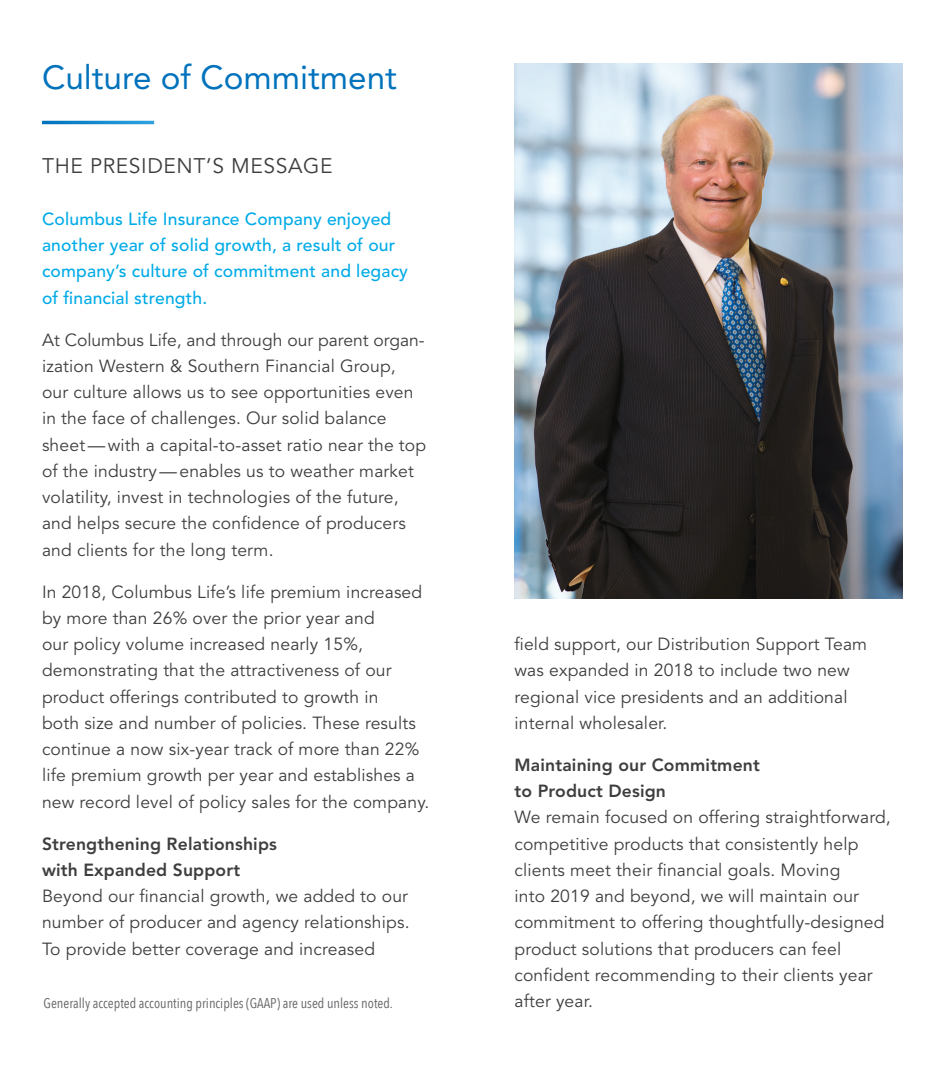
<style>
.page{position:relative;width:945px;height:1071px;background:#fff}
.page>*{position:absolute;margin:0;border:0;box-sizing:border-box;transform-origin:0 0}
.t1{font:33.25px "Avenir LT Std";color:#0072bc}
.LL-1787_2017_body{font:21px "Avenir LT Std";letter-spacing:.03em;color:#3e3e3f}
.BODY_COPY{font:17.5px/26.2px "Avenir LT Std";letter-spacing:.01em;color:#3e3e3f}
.BODY_COPY-2{font:500 17.5px/26.2px "Avenir LT Std";letter-spacing:.01em;color:#00abe7}
.LL-1787_disclo-footn{font:condensed 14px "Avenir Next LT Pro";color:#636366}
.s1{font-weight:800}
</style>
<div class="page">
<img style="left:514px;top:63px;width:389px;height:535px">
<p class="t1" style="left:42px;top:58px;width:356px">Culture of Commitment</p>
<p class="LL-1787_2017_body" style="left:42px;top:154px;width:292px">THE PRESIDENT’S MESSAGE</p>
<p class="BODY_COPY-2" style="left:42px;top:206px;width:368px">Columbus Life Insurance Company enjoyed another year of solid growth, a result of our company’s culture of commitment and legacy of financial strength.</p>
<p class="BODY_COPY" style="left:42px;top:327px;width:386px">At Columbus Life, and through our parent organ&shy;ization Western &amp; Southern Financial Group, our culture allows us to see opportunities even in the face of challenges. Our solid balance sheet—with a capital-to-asset ratio near the top of the industry—enables us to weather market volatility, invest in technologies of the future, and helps secure the confidence of producers and clients for the long term.</p>
<p class="BODY_COPY" style="left:42px;top:579px;width:389px">In 2018, Columbus Life’s life premium increased by more than 26% over the prior year and<br>our policy volume increased nearly 15%, demonstrating that the attractiveness of our product offerings contributed to growth in<br>both size and number of policies. These results continue a now six-year track of more than 22% life premium growth per year and establishes a new record level of policy sales for the company.</p>
<p class="BODY_COPY" style="left:42px;top:831px;width:369px"><span class="s1">Strengthening Relationships<br>with Expanded Support<br></span>Beyond our financial growth, we added to our number of producer and agency relationships.<br>To provide better coverage and increased</p>
<p class="LL-1787_disclo-footn" style="left:44px;top:995px;width:351px">Generally accepted accounting principles (GAAP) are used unless noted.</p>
<p class="BODY_COPY" style="left:514px;top:632px;width:354px">field support, our Distribution Support Team was expanded in 2018 to include two new regional vice presidents and an additional internal wholesaler.</p>
<p class="BODY_COPY" style="left:514px;top:752px;width:378px"><span class="s1">Maintaining our Commitment<br>to Product Design<br></span>We remain focused on offering straightforward, competitive products that consistently help clients meet their financial goals. Moving<br>into 2019 and beyond, we will maintain our commitment to offering thoughtfully-designed product solutions that producers can feel confident recommending to their clients year after year.</p>
</div>
